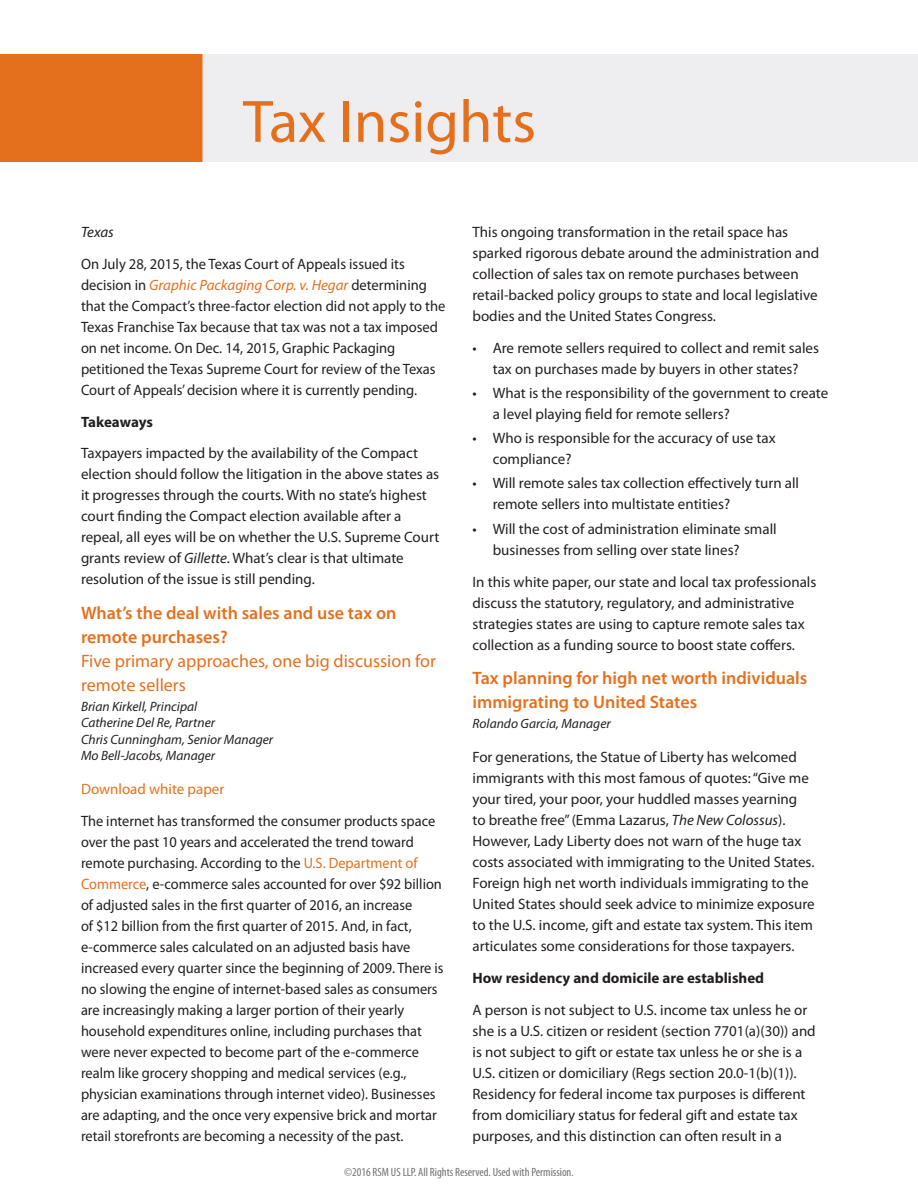
<style>
.page{position:relative;width:918px;height:1188px;background:#fff}
.page>*{position:absolute;margin:0;border:0;box-sizing:border-box;transform-origin:0 0}
.t1{font:60.3px "Myriad Pro";color:#e4701e}
.t2{font:600 18px/24px "Myriad Pro";color:#e4701e}
.t3{font:18px/24px "Myriad Pro";color:#e4701e}
.t4{font:15px/21px "Myriad Pro";color:#231f20}
.t5{font:15px/21px "Myriad Pro";color:#231f20;scale:.96 1}
.t6{font:700 15px "Myriad Pro";color:#231f20}
.t7{font:15px "Myriad Pro";color:#e4701e}
.t8{font:italic 15px "Myriad Pro";letter-spacing:-.005em;color:#231f20}
.t9{font:italic 13.5px/16.5px "Myriad Pro";color:#231f20}
.t10{font:condensed 12px "Myriad Pro";color:#717074}
.s1{font-style:italic;color:#e4701e}
.s2{font-style:italic}
.s3{color:#e4701e}
</style>
<div class="page">
<div style="left:202px;top:54px;width:716px;height:108px;background:#eeeef0"></div>
<div style="left:0;top:54px;width:202px;height:108px;background:#e4701e"></div>
<h1 class="t1" style="left:243px;top:84px;width:295px">Tax Insights</h1>
<p class="t8" style="left:81px;top:223px;width:34px">Texas</p>
<p class="t4" style="left:81px;top:253px;width:366px">On July 28, 2015, the Texas Court of Appeals issued its decision in <span class="s1">Graphic Packaging Corp. v. Hegar</span> determining that the Compact’s three-factor election did not apply to the Texas Franchise Tax because that tax was not a tax imposed on net income. On Dec. 14, 2015, Graphic Packaging petitioned the Texas Supreme Court for review of the Texas Court of Appeals’ decision where it is currently pending.</p>
<p class="t6" style="left:81px;top:412px;width:73px">Takeaways</p>
<p class="t4" style="left:81px;top:443px;width:360px">Taxpayers impacted by the availability of the Compact election should follow the litigation in the above states as it progresses through the courts. With no state’s highest court finding the Compact election available after a repeal, all eyes will be on whether the U.S. Supreme Court grants review of <span class="s2">Gillette</span>. What’s clear is that ultimate resolution of the issue is still pending.</p>
<p class="t2" style="left:81px;top:601px;width:317px">What’s the deal with sales and use tax on remote purchases?</p>
<p class="t3" style="left:81px;top:649px;width:356px">Five primary approaches, one big discussion for remote sellers</p>
<p class="t9" style="left:81px;top:698px;width:194px">Brian Kirkell, Principal<br>Catherine Del Re, Partner<br>Chris Cunningham, Senior Manager<br>Mo Bell-Jacobs, Manager</p>
<p class="t7" style="left:81px;top:780px;width:145px">Download white paper</p>
<p class="t5" style="left:81px;top:810px;width:379px">The internet has transformed the consumer products space over the past 10 years and accelerated the trend toward remote purchasing. According to the <span class="s3">U.S. Department of Commerce</span>, e-commerce sales accounted for over $92 billion of adjusted sales in the first quarter of 2016, an increase<br>of $12 billion from the first quarter of 2015. And, in fact, e-commerce sales calculated on an adjusted basis have increased every quarter since the beginning of 2009. There is no slowing the engine of internet-based sales as consumers are increasingly making a larger portion of their yearly household expenditures online, including purchases that were never expected to become part of the e-commerce realm like grocery shopping and medical services (e.g., physician examinations through internet video). Businesses are adapting, and the once very expensive brick and mortar retail storefronts are becoming a necessity of the past.</p>
<p class="t4" style="left:472px;top:221px;width:348px">This ongoing transformation in the retail space has sparked rigorous debate around the administration and collection of sales tax on remote purchases between retail-backed policy groups to state and local legislative bodies and the United States Congress.</p>
<p class="t4" style="left:472px;top:337px;width:348px;text-align:center">• Are remote sellers required to collect and remit sales tax on purchases made by buyers in other states?</p>
<p class="t4" style="left:493px;top:382px;width:337px;text-indent:-20px">• What is the responsibility of the government to create a level playing field for remote sellers?</p>
<p class="t4" style="left:493px;top:427px;width:284px;text-indent:-20px">• Who is responsible for the accuracy of use tax compliance?</p>
<p class="t4" style="left:493px;top:473px;width:308px;text-indent:-20px">• Will remote sales tax collection effectively turn all remote sellers into multistate entities?</p>
<p class="t4" style="left:493px;top:518px;width:286px;text-indent:-20px">• Will the cost of administration eliminate small businesses from selling over state lines?</p>
<p class="t4" style="left:472px;top:571px;width:345px">In this white paper, our state and local tax professionals discuss the statutory, regulatory, and administrative strategies states are using to capture remote sales tax collection as a funding source to boost state coffers.</p>
<p class="t2" style="left:472px;top:666px;width:336px">Tax planning for high net worth individuals immigrating to United States</p>
<p class="t9" style="left:472px;top:715px;width:140px">Rolando Garcia, Manager</p>
<p class="t4" style="left:472px;top:746px;width:344px">For generations, the Statue of Liberty has welcomed immigrants with this most famous of quotes: “Give me your tired, your poor, your huddled masses yearning<br>to breathe free” (Emma Lazarus, <span class="s2">The New Colossus</span>).<br>However, Lady Liberty does not warn of the huge tax costs associated with immigrating to the United States.<br>Foreign high net worth individuals immigrating to the United States should seek advice to minimize exposure to the U.S. income, gift and estate tax system. This item articulates some considerations for those taxpayers.</p>
<p class="t6" style="left:472px;top:968px;width:293px">How residency and domicile are established</p>
<p class="t4" style="left:472px;top:999px;width:345px">A person is not subject to U.S. income tax unless he or she is a U.S. citizen or resident (section 7701(a)(30)) and is not subject to gift or estate tax unless he or she is a U.S. citizen or domiciliary (Regs section 20.0-1(b)(1)).<br>Residency for federal income tax purposes is different from domiciliary status for federal gift and estate tax purposes, and this distinction can often result in a</p>
<p class="t10" style="left:344px;top:1166px;width:231px">©2016 RSM US LLP. All Rights Reserved. Used with Permission.</p>
</div>
